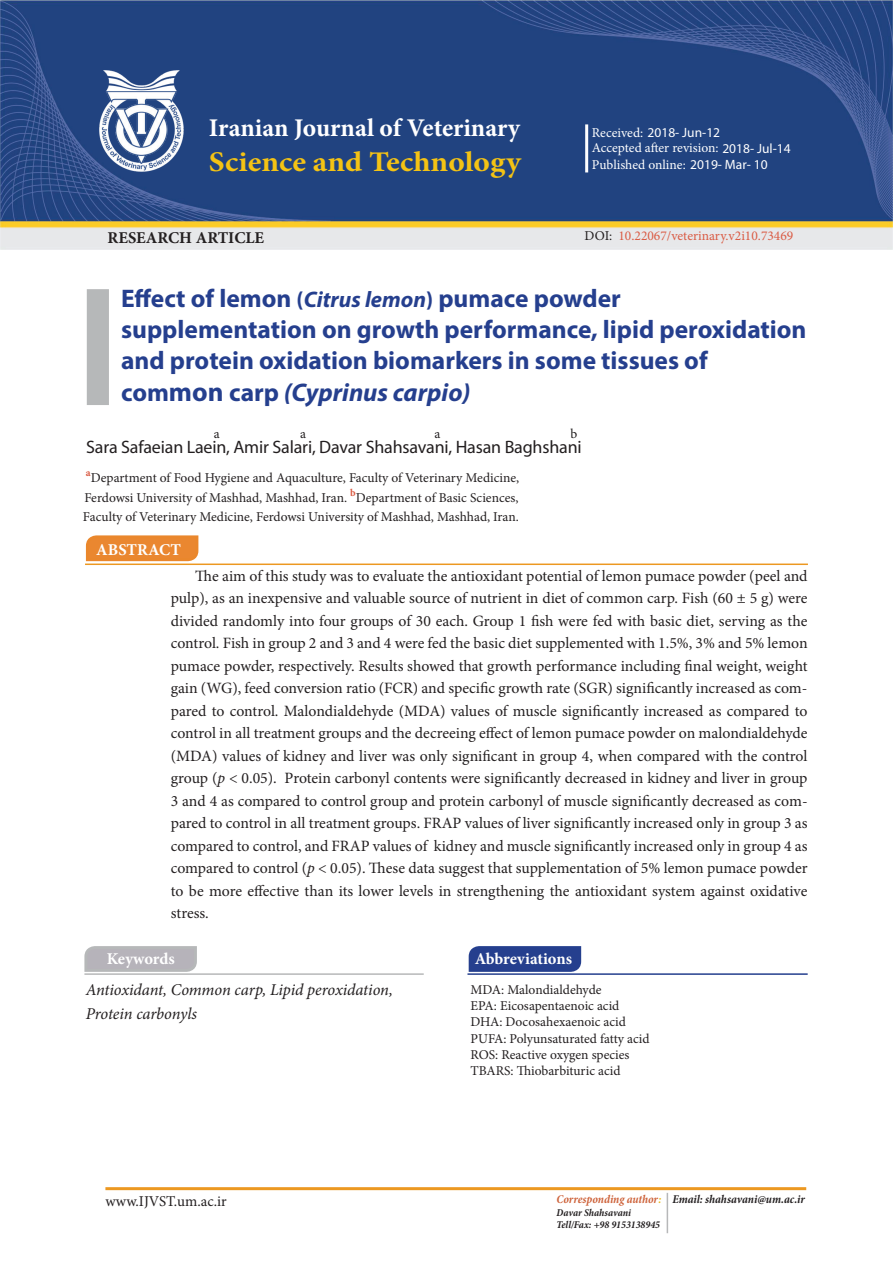
<style>
.page{position:relative;width:893px;height:1263px;background:#fff}
.page>*{position:absolute;margin:0;border:0;box-sizing:border-box;transform-origin:0 0}
.t1{font:700 28.5px "Minion Pro";color:#f4c314;scale:1.1 1}
.t2{font:700 25.5px/31.2px "Myriad Pro";color:#253f8e}
.t3{font:700 25.5px "Minion Pro";color:#fff}
.t4{font:18px "Myriad Pro";letter-spacing:-.01em;color:#231f20}
.t5{font:italic 16.5px/24px "Minion Pro";letter-spacing:-.01em;color:#231f20}
.t6{font:700 16.5px "Minion Pro";color:#fff}
.t7{font:700 16.5px "Minion Pro";color:#231f20}
.t8{font:15.75px/22.5px "Minion Pro";color:#231f20;text-align:justify}
.t9{font:15px "Minion Pro";color:#231f20}
.t10{font:13.5px/16.2px "Minion Pro";color:#231f20;text-align:justify}
.t11{font:13.5px/17.1px "Minion Pro";color:#fff}
.t12{font:13.5px "Minion Pro";color:#da5b44}
.t13{font:13.5px "Myriad Pro";color:#fff}
.t14{font:italic 700 condensed 12px "Minion Pro";letter-spacing:-.005em;color:#231f20}
.t15{font:italic 700 condensed 12px "Minion Pro";letter-spacing:-.005em;color:#ce633b}
.t16{font:italic 700 condensed 10.5px/12.6px "Minion Pro";color:#231f20}
.s1{font-family:"Minion Pro"}
.s2{font-family:"Myriad Pro"}
.s3{color:#231f20}
.s4{font-size:22.5px}
.s5{font-style:italic;font-size:22.5px}
.s6{font-size:27px}
.s7{font-style:italic}
.s8{color:#ecbb1c}
</style>
<div class="page">
<img style="left:0;top:1px;width:893px;height:248px">
<img style="left:99px;top:70px;width:84px;height:101px">
<hr style="left:585px;top:124px;width:3px;height:48px;background:#fffefe">
<svg style="left:85px;top:535px;width:114px;height:27px;background:#eb8f3e"></svg>
<svg style="left:84px;top:946px;width:113px;height:26px;background:#b8b6bb"></svg>
<svg style="left:468px;top:946px;width:114px;height:26px;background:#2d4692"></svg>
<div style="left:87px;top:289px;width:22px;height:116px;background:#b6b8b9"></div>
<hr style="left:85px;top:563px;width:723px;height:2px;background:#ec9821">
<hr style="left:84px;top:973px;width:340px;height:2px;background:#b6b8b9">
<hr style="left:467px;top:973px;width:341px;height:2px;background:#253f8e">
<hr style="left:105px;top:1187px;width:701px;height:3px;background:#ec9821">
<hr style="left:667px;top:1193px;width:1px;height:40px;background:#b7b8b9">
<h2 class="t3" style="left:209px;top:110px;width:313px">Iranian Journal of Veterinary</h2>
<h1 class="t1" style="left:209px;top:141px;width:285px">Science and Technology</h1>
<p class="t13" style="left:592px;top:125px;width:130px"><span class="s1">Received:</span> 2018- Jun-12</p>
<p class="t11" style="left:592px;top:139px;width:200px">Accepted after revision: <span class="s2">2018- Jul-14<br></span>Published online: <span class="s2">2019- Mar- 10</span></p>
<p class="t7" style="left:108px;top:226px;width:158px">RESEARCH ARTICLE</p>
<p class="t12" style="left:585px;top:226px;width:210px"><span class="s3">DOI:</span> 10.22067/veterinary.v2i10.73469</p>
<h2 class="t2" style="left:121px;top:282px;width:687px">Effect of lemon <span class="s4">(</span><span class="s5">Citrus lemon</span><span class="s4">)</span> pumace powder supplementation on growth performance, lipid peroxidation and protein oxidation biomarkers in some tissues of com<span class="s6">mon</span> carp <span class="s7">(Cyprinus carpio)</span></h2>
<p class="t4" style="left:86px;top:436px;width:497px">Sara Safaeian Laein, Amir Salari, Davar Shahsavani, Hasan Baghshani</p>
<p class="t10" style="left:214px;top:426px;width:7px">a</p>
<p class="t10" style="left:570px;top:426px;width:8px">b</p>
<p class="t10" style="left:83px;top:468px;width:438px;line-height:19.5px"><sup>a</sup>Department of Food Hygiene and Aquaculture, Faculty of Veterinary Medicine, Ferdowsi University of Mashhad, Mashhad, Iran. <sup>b</sup>Department of Basic Sciences, Faculty of Veterinary Medicine, Ferdowsi University of Mashhad, Mashhad, Iran.</p>
<p class="t10" style="left:300px;top:426px;width:7px">a</p>
<p class="t10" style="left:435px;top:426px;width:7px">a</p>
<p class="t6" style="left:96px;top:538px;width:86px">ABSTRACT</p>
<p class="t8" style="left:171px;top:564px;width:638px;text-indent:25px">The aim of this study was to evaluate the antioxidant potential of lemon pumace powder (peel and pulp), as an inexpensive and valuable source of nutrient in diet of common carp. Fish (60 ± 5 g) were divided randomly into four groups of 30 each. Group 1 fish were fed with basic diet, serving as the control. Fish in group 2 and 3 and 4 were fed the basic diet supplemented with 1.5%, 3% and 5% lemon pumace powder, respectively. Results showed that growth performance including final weight, weight gain (WG), feed conversion ratio (FCR) and specific growth rate (SGR) significantly increased as com&shy;pared to control. Malondialdehyde (MDA) values of muscle significantly increased as compared to control in all treatment groups and the decreeing effect of lemon pumace powder on malondialdehyde (MDA) values of kidney and liver was only significant in group 4, when compared with the control group (<span class="s7">p</span> &lt; 0.05). Protein carbonyl contents were significantly decreased in kidney and liver in group 3 and 4 as compared to control group and protein carbonyl of muscle significantly decreased as com&shy;pared to control in all treatment groups. FRAP values of liver significantly increased only in group 3 as compared to control, and FRAP values of kidney and muscle significantly increased only in group 4 as compared to control (<span class="s7">p</span> &lt; 0.05). These data suggest that supplementation of 5% lemon pumace powder to be more effective than its lower levels in strengthening the antioxidant system against oxidative stress.</p>
<p class="t6" style="left:107px;top:947px;width:70px">Keywords</p>
<p class="t6" style="left:475px;top:947px;width:99px">Abbreviations</p>
<p class="t5" style="left:86px;top:978px;width:309px">Antioxidant, Common carp, Lipid peroxidation,<br>Protein carbonyls</p>
<p class="t10" style="left:470px;top:982px;width:181px;text-align:left">MDA: Malondialdehyde<br>EPA: Eicosapentaenoic acid<br>DHA: Docosahexaenoic acid<br>PUFA: Polyunsaturated fatty acid<br>ROS: Reactive oxygen species<br>TBARS: Thiobarbituric acid</p>
<p class="t9" style="left:105px;top:1191px;width:123px">www.IJVST.um.ac.ir</p>
<p class="t15" style="left:556px;top:1191px;width:106px">Corresponding author<span class="s8">:</span></p>
<p class="t16" style="left:556px;top:1206px;width:105px">Davar Shahsavani<br>Tell/Fax: +98 9153138945</p>
<p class="t14" style="left:672px;top:1191px;width:134px">Email: shahsavani@um.ac.ir</p>
</div>
